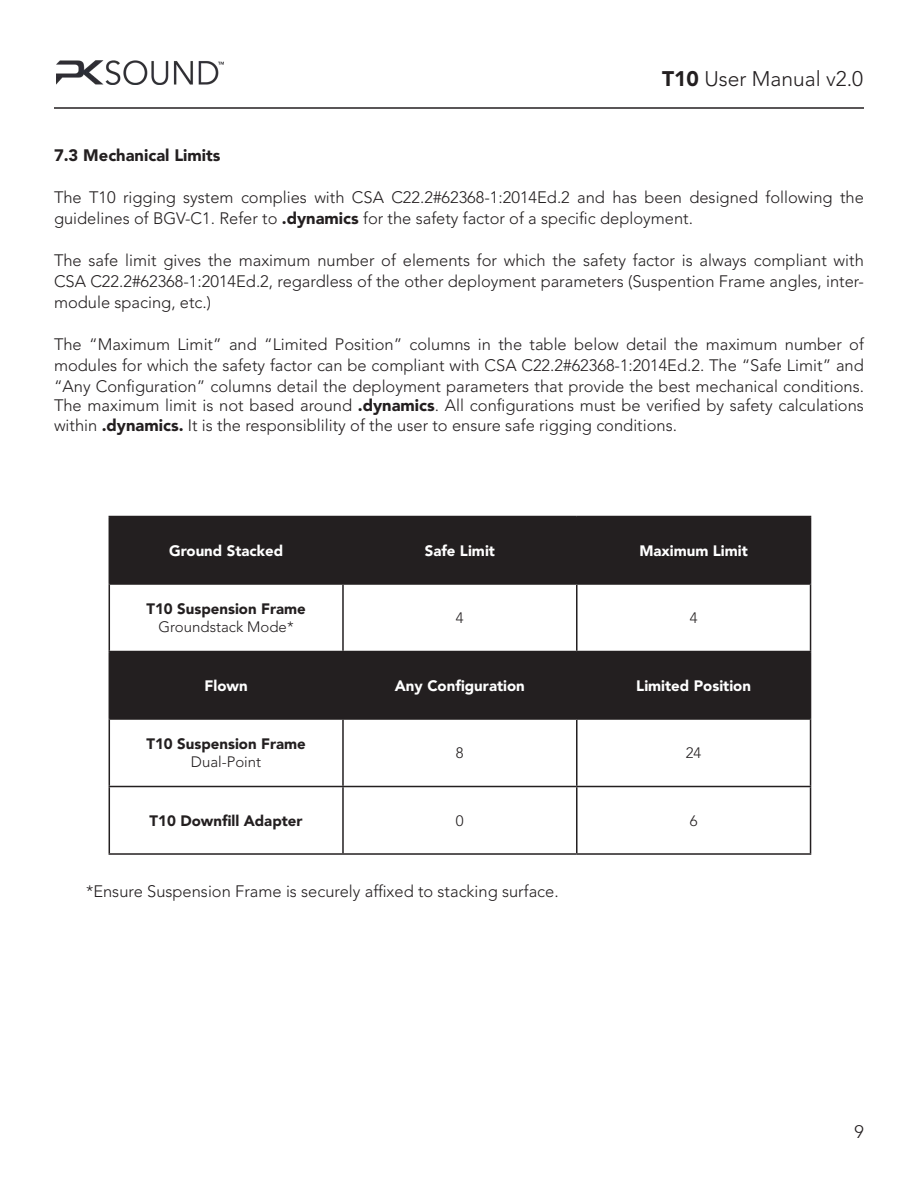
<style>
.page{position:relative;width:918px;height:1188px;background:#fff}
.page>*{position:absolute;margin:0;border:0;box-sizing:border-box;transform-origin:0 0}
.t1{font:300 21px "Avenir LT Pro";color:#231f20}
.t2{font:300 18px "Avenir LT Pro";color:#231f20}
.Bullets{font:300 16.5px/20.4px "Avenir LT Pro";color:#231f20;text-align:justify}
.Heading_2{font:900 16.5px "Avenir LT Pro";color:#231f20}
.t3{font:900 15px "Avenir LT Pro";color:#fff}
.t4{font:900 15px "Avenir LT Pro";color:#231f20}
.t5{font:300 15px "Avenir LT Pro";color:#231f20}
.s1{font-weight:900}
</style>
<div class="page">
<img style="left:57px;top:60px;width:167px;height:25px">
<hr style="left:54px;top:107px;width:810px;height:2px;background:#231f20">
<svg style="left:110px;top:517px;width:700px;height:201px;fill:#231f20"></svg>
<hr style="left:109px;top:516px;width:234px;height:1px;background:#231f20">
<hr style="left:109px;top:517px;width:1px;height:66px;background:#231f20">
<hr style="left:343px;top:516px;width:234px;height:1px;background:#231f20">
<hr style="left:342px;top:517px;width:2px;height:66px;background:#231f20">
<hr style="left:577px;top:516px;width:234px;height:1px;background:#231f20">
<hr style="left:576px;top:517px;width:2px;height:66px;background:#231f20">
<hr style="left:810px;top:517px;width:1px;height:66px;background:#231f20">
<hr style="left:109px;top:583px;width:234px;height:2px;background:#231f20">
<hr style="left:109px;top:585px;width:1px;height:66px;background:#231f20">
<hr style="left:343px;top:583px;width:234px;height:2px;background:#231f20">
<hr style="left:342px;top:585px;width:2px;height:66px;background:#231f20">
<hr style="left:577px;top:583px;width:234px;height:2px;background:#231f20">
<hr style="left:576px;top:585px;width:2px;height:66px;background:#231f20">
<hr style="left:810px;top:585px;width:1px;height:66px;background:#231f20">
<hr style="left:109px;top:651px;width:234px;height:1px;background:#231f20">
<hr style="left:109px;top:652px;width:1px;height:66px;background:#231f20">
<hr style="left:343px;top:651px;width:234px;height:1px;background:#231f20">
<hr style="left:342px;top:652px;width:2px;height:66px;background:#231f20">
<hr style="left:577px;top:651px;width:234px;height:1px;background:#231f20">
<hr style="left:576px;top:652px;width:2px;height:66px;background:#231f20">
<hr style="left:810px;top:652px;width:1px;height:66px;background:#231f20">
<hr style="left:109px;top:718px;width:234px;height:2px;background:#231f20">
<hr style="left:109px;top:720px;width:1px;height:66px;background:#231f20">
<hr style="left:343px;top:718px;width:234px;height:2px;background:#231f20">
<hr style="left:342px;top:720px;width:2px;height:66px;background:#231f20">
<hr style="left:577px;top:718px;width:234px;height:2px;background:#231f20">
<hr style="left:576px;top:720px;width:2px;height:66px;background:#231f20">
<hr style="left:810px;top:720px;width:1px;height:66px;background:#231f20">
<hr style="left:109px;top:786px;width:234px;height:1px;background:#231f20">
<hr style="left:109px;top:787px;width:1px;height:66px;background:#231f20">
<hr style="left:343px;top:786px;width:234px;height:1px;background:#231f20">
<hr style="left:342px;top:787px;width:2px;height:66px;background:#231f20">
<hr style="left:577px;top:786px;width:234px;height:1px;background:#231f20">
<hr style="left:576px;top:787px;width:2px;height:66px;background:#231f20">
<hr style="left:810px;top:787px;width:1px;height:66px;background:#231f20">
<hr style="left:109px;top:853px;width:234px;height:2px;background:#231f20">
<hr style="left:343px;top:853px;width:234px;height:2px;background:#231f20">
<hr style="left:577px;top:853px;width:234px;height:2px;background:#231f20">
<p class="t1" style="left:662px;top:66px;width:203px"><span class="s1">T10</span> User Manual v2.0</p>
<p class="Heading_2" style="left:54px;top:145px;width:168px">7.3 Mechanical Limits</p>
<p class="Bullets" style="left:54px;top:186px;width:811px;line-height:21px">The T10 rigging system complies with CSA C22.2#62368-1:2014Ed.2 and has been designed following the guidelines of BGV-C1. Refer to <span class="s1">.dynamics</span> for the safety factor of a specific deployment.</p>
<p class="Bullets" style="left:54px;top:249px;width:812px;line-height:21px">The safe limit gives the maximum number of elements for which the safety factor is always compliant with CSA C22.2#62368-1:2014Ed.2, regardless of the other deployment parameters (Suspention Frame angles, inter&shy;module spacing, etc.)</p>
<p class="Bullets" style="left:54px;top:334px;width:812px">The “Maximum Limit” and “Limited Position” columns in the table below detail the maximum number of modules for which the safety factor can be compliant with CSA C22.2#62368-1:2014Ed.2. The “Safe Limit” and “Any Configuration” columns detail the deployment parameters that provide the best mechanical conditions.<br>The maximum limit is not based around <span class="s1">.dynamics</span>. All configurations must be verified by safety calculations within <span class="s1">.dynamics.</span> It is the responsiblility of the user to ensure safe rigging conditions.</p>
<p class="t3" style="left:169px;top:542px;width:116px">Ground Stacked</p>
<p class="t3" style="left:425px;top:542px;width:72px">Safe Limit</p>
<p class="t3" style="left:639px;top:542px;width:110px">Maximum Limit</p>
<p class="t4" style="left:146px;top:600px;width:161px">T10 Suspension Frame</p>
<p class="t5" style="left:159px;top:618px;width:137px">Groundstack Mode*</p>
<p class="t5" style="left:456px;top:609px;width:9px">4</p>
<p class="t5" style="left:690px;top:609px;width:9px">4</p>
<p class="t3" style="left:205px;top:677px;width:45px">Flown</p>
<p class="t3" style="left:395px;top:677px;width:131px">Any Configuration</p>
<p class="t3" style="left:636px;top:677px;width:116px">Limited Position</p>
<p class="t4" style="left:146px;top:735px;width:161px">T10 Suspension Frame</p>
<p class="t5" style="left:191px;top:753px;width:72px">Dual-Point</p>
<p class="t5" style="left:456px;top:744px;width:9px">8</p>
<p class="t5" style="left:686px;top:744px;width:17px">24</p>
<p class="t4" style="left:150px;top:812px;width:155px">T10 Downfill Adapter</p>
<p class="t5" style="left:456px;top:812px;width:9px">0</p>
<p class="t5" style="left:690px;top:812px;width:9px">6</p>
<p class="Bullets" style="left:86px;top:881px;width:474px">*Ensure Suspension Frame is securely affixed to stacking surface.</p>
<p class="t2" style="left:855px;top:1122px;width:11px">9</p>
</div>
